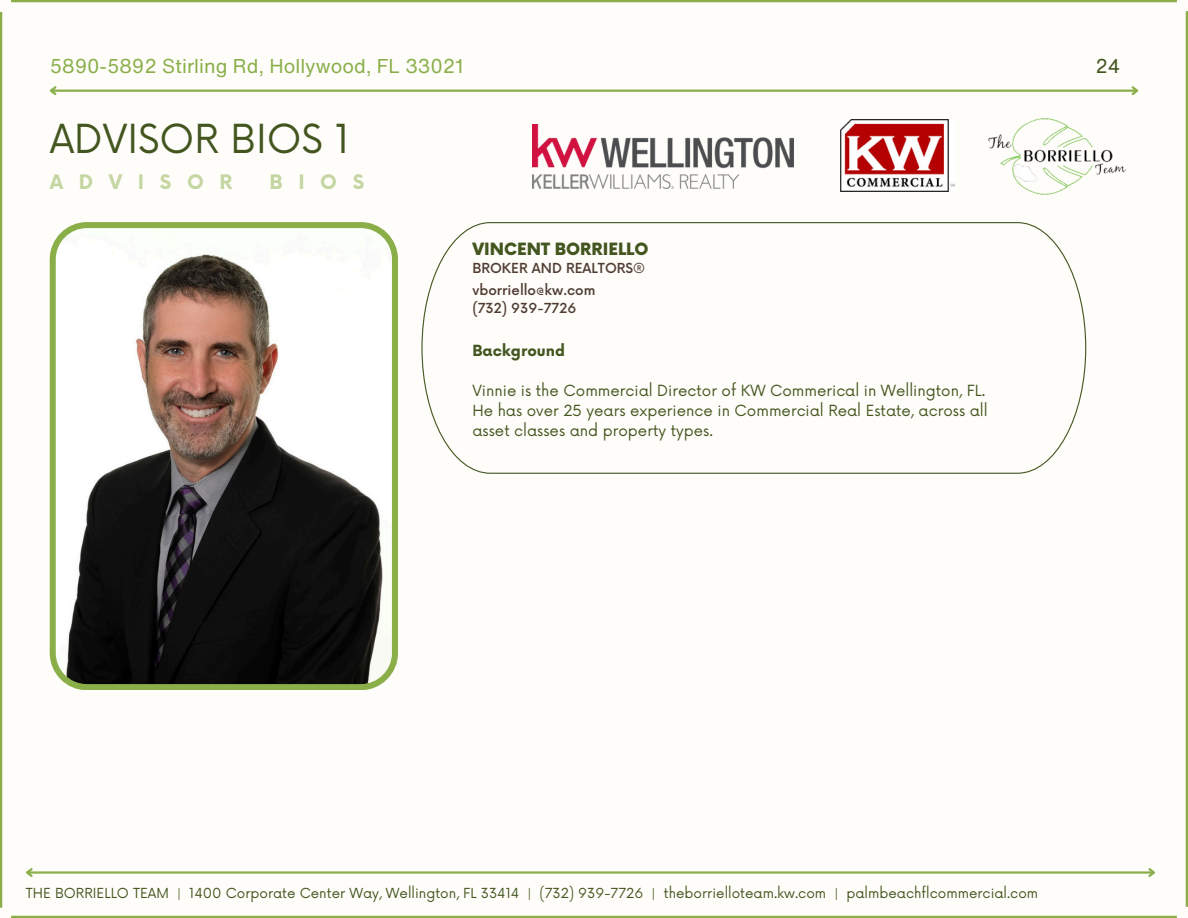
<style>
.page{position:relative;width:1188px;height:918px;background:#fffdfa}
.page>*{position:absolute;margin:0;border:0;box-sizing:border-box;transform-origin:0 0}
.t1{font:39px "Now";color:#43561f}
.t2{font:19.5px "Helvetica Now Text";color:#8aaf49}
.t3{font:700 19.5px "Now";letter-spacing:.8em;color:#8aaf49}
.t4{font:19.5px "Helvetica Now Text";color:#43561f}
.t5{font:900 16.5px "Now";color:#43561f}
.t6{font:15px/20.2px "Now";color:#43561f}
.t7{font:700 15px "Now";color:#43561f}
.t8{font:13.5px "Now";color:#43561f}
.t9{font:500 13.5px "Now";color:#503d32}
</style>
<div class="page">
<hr style="left:11px;top:916px;width:1166px;height:2px;background:#8aaf49">
<hr style="left:0;top:12px;width:2px;height:896px;background:#8aaf49">
<hr style="left:11px;top:0;width:1166px;height:2px;background:#8aaf49">
<hr style="left:1186px;top:11px;width:2px;height:896px;background:#8aaf49">
<hr style="left:51px;top:90px;width:1086px;height:2px;background:#8aaf49">
<svg style="left:49px;top:86px;width:9px;height:10px"></svg>
<svg style="left:1130px;top:86px;width:9px;height:6px"></svg>
<hr style="left:27px;top:871px;width:1127px;height:3px;background:#8aaf49">
<svg style="left:26px;top:868px;width:9px;height:9px"></svg>
<svg style="left:1146px;top:868px;width:9px;height:9px"></svg>
<img style="left:988px;top:92px;width:149px;height:103px">
<svg style="left:50px;top:222px;width:348px;height:468px"></svg>
<svg style="left:421px;top:222px;width:665px;height:252px"></svg>
<img style="left:840px;top:119px;width:114px;height:72px">
<img style="left:533px;top:125px;width:261px;height:64px">
<h1 class="t2" style="left:50px;top:51px;width:416px">5890-5892 Stirling Rd, Hollywood, FL 33021</h1>
<p class="t4" style="left:1095px;top:51px;width:26px">24</p>
<p class="t1" style="left:50px;top:117px;width:301px">ADVISOR BIOS 1</p>
<h2 class="t3" style="left:50px;top:171px;width:184px">ADVISOR</h2>
<h2 class="t3" style="left:270px;top:171px;width:96px">BIOS</h2>
<h2 class="t5" style="left:472px;top:241px;width:178px">VINCENT BORRIELLO</h2>
<p class="t9" style="left:472px;top:283px;width:125px">vborriello@kw.com</p>
<h4 class="t9" style="left:472px;top:301px;width:105px">(732) 939-7726</h4>
<p class="t9" style="left:472px;top:261px;width:174px">BROKER AND REALTORS®</p>
<p class="t7" style="left:472px;top:342px;width:94px">Background</p>
<p class="t6" style="left:472px;top:381px;width:517px">Vinnie is the Commercial Director of KW Commerical in Wellington, FL.<br>He has over 25 years experience in Commercial Real Estate, across all asset classes and property types.</p>
<h3 class="t8" style="left:26px;top:886px;width:1014px">THE BORRIELLO TEAM | 1400 Corporate Center Way, Wellington, FL 33414 | (732) 939-7726 | theborrielloteam.kw.com | palmbeachflcommercial.com</h3>
</div>
